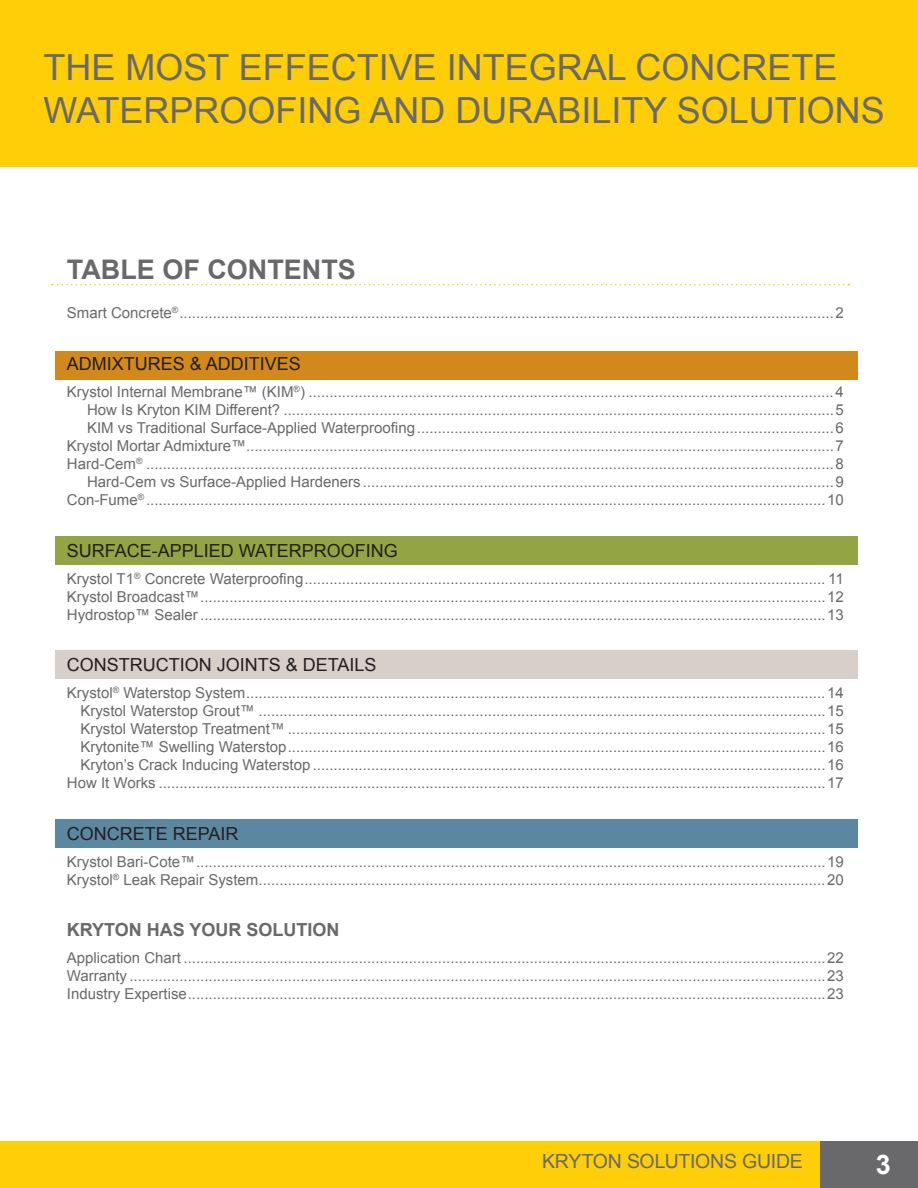
<style>
.page{position:relative;width:918px;height:1188px;background:#fff}
.page>*{position:absolute;margin:0;border:0;box-sizing:border-box;transform-origin:0 0}
.Headings{font:36px/43.2px "Arial";color:#69696c}
.t1{font:700 27px "Arial";color:#69696c}
.number_sections{font:700 27px "Arial";color:#fff}
.t2{font:19.5px "Arial";letter-spacing:-.01em;color:#69696c}
.t3{font:18px "Arial";color:#231f20}
.t4{font:700 18px "Arial";color:#69696c}
.t5{font:15px "Arial";color:#69696c}
</style>
<div class="page">
<hr style="left:0;top:760px;width:1px;height:356px;background:#231f20">
<div style="left:0;top:1141px;width:918px;height:47px;background:#fece08"></div>
<div style="left:0;top:0;width:918px;height:166px;background:#fece08"></div>
<div style="left:56px;top:351px;width:802px;height:28px;background:#d3881b"></div>
<div style="left:56px;top:536px;width:802px;height:29px;background:#93a445"></div>
<div style="left:56px;top:650px;width:802px;height:29px;background:#d8cfca"></div>
<div style="left:56px;top:819px;width:802px;height:29px;background:#5c87a1"></div>
<svg style="left:52px;top:284px;width:797px;height:1px"></svg>
<div style="left:821px;top:1141px;width:97px;height:47px;background:#69696c"></div>
<p class="Headings" style="left:44px;top:46px;width:843px">THE MOST EFFECTIVE INTEGRAL CONCRETE<br>WATERPROOFING AND DURABILITY SOLUTIONS</p>
<p class="t1" style="left:67px;top:251px;width:290px">TABLE OF CONTENTS</p>
<p class="t5" style="left:67px;top:303px;width:778px">Smart Concrete<sup>®</sup>.............................................................................................................................................................2</p>
<p class="t3" style="left:67px;top:352px;width:236px">ADMIXTURES &amp; ADDITIVES</p>
<p class="t5" style="left:67px;top:382px;width:778px">Krystol Internal Membrane™ (KIM<sup>®</sup>) ..............................................................................................................................4</p>
<p class="t5" style="left:87px;top:400px;width:758px">How Is Kryton KIM Different? ....................................................................................................................................5</p>
<p class="t5" style="left:87px;top:418px;width:758px">KIM vs Traditional Surface-Applied Waterproofing....................................................................................................6</p>
<p class="t5" style="left:67px;top:436px;width:778px">Krystol Mortar Admixture™.............................................................................................................................................7</p>
<p class="t5" style="left:67px;top:454px;width:778px">Hard-Cem<sup>®</sup> .....................................................................................................................................................................8</p>
<p class="t5" style="left:87px;top:472px;width:758px">Hard-Cem vs Surface-Applied Hardeners .................................................................................................................9</p>
<p class="t5" style="left:67px;top:490px;width:778px">Con-Fume<sup>®</sup> ...................................................................................................................................................................10</p>
<p class="t3" style="left:67px;top:539px;width:333px">SURFACE-APPLIED WATERPROOFING</p>
<p class="t5" style="left:67px;top:569px;width:778px">Krystol T1<sup>®</sup> Concrete Waterproofing............................................................................................................................. 11</p>
<p class="t5" style="left:67px;top:587px;width:778px">Krystol Broadcast™......................................................................................................................................................12</p>
<p class="t5" style="left:67px;top:605px;width:778px">Hydrostop™ Sealer ......................................................................................................................................................13</p>
<p class="t3" style="left:67px;top:653px;width:311px">CONSTRUCTION JOINTS &amp; DETAILS</p>
<p class="t5" style="left:67px;top:683px;width:778px">Krystol<sup>®</sup> Waterstop System...........................................................................................................................................14</p>
<p class="t5" style="left:80px;top:701px;width:765px">Krystol Waterstop Grout™ ........................................................................................................................................15</p>
<p class="t5" style="left:80px;top:719px;width:765px">Krystol Waterstop Treatment™ .................................................................................................................................15</p>
<p class="t5" style="left:80px;top:737px;width:765px">Krytonite™ Swelling Waterstop.................................................................................................................................16</p>
<p class="t5" style="left:80px;top:755px;width:765px">Kryton’s Crack Inducing Waterstop ...........................................................................................................................16</p>
<p class="t5" style="left:67px;top:773px;width:778px">How It Works ................................................................................................................................................................17</p>
<p class="t3" style="left:67px;top:822px;width:173px">CONCRETE REPAIR</p>
<p class="t5" style="left:67px;top:852px;width:778px">Krystol Bari-Cote™.......................................................................................................................................................19</p>
<p class="t5" style="left:67px;top:870px;width:778px">Krystol<sup>®</sup> Leak Repair System........................................................................................................................................20</p>
<p class="t4" style="left:67px;top:918px;width:274px">KRYTON HAS YOUR SOLUTION</p>
<p class="t5" style="left:67px;top:948px;width:778px">Application Chart ..........................................................................................................................................................22</p>
<p class="t5" style="left:67px;top:966px;width:778px">Warranty .......................................................................................................................................................................23</p>
<p class="t5" style="left:67px;top:984px;width:778px">Industry Expertise.........................................................................................................................................................23</p>
<p class="t2" style="left:542px;top:1149px;width:262px">KRYTON SOLUTIONS GUIDE</p>
<p class="number_sections" style="left:876px;top:1146px;width:17px">3</p>
</div>
